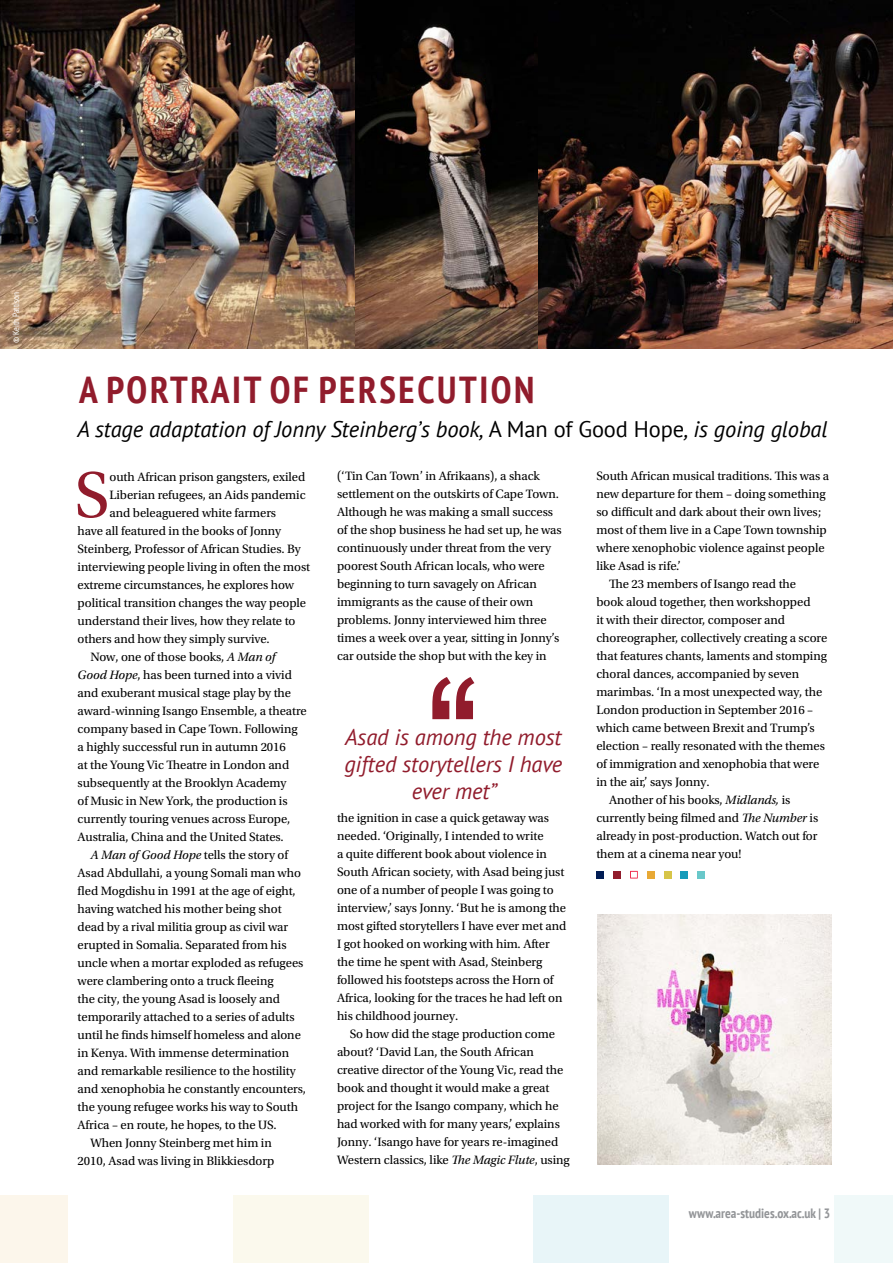
<style>
.page{position:relative;width:893px;height:1263px;background:#fff}
.page>*{position:absolute;margin:0;border:0;box-sizing:border-box;transform-origin:0 0}
.t1{font:67.95px "Utopia Std";color:#911c2c}
.t2{font:700 condensed 37.5px "PT Sans";letter-spacing:.07em;color:#911c2c}
.t3{font:italic 22.5px "PT Sans";letter-spacing:-.005em;color:#000}
.t4{font:italic 22.5px/27px "PT Sans";letter-spacing:-.005em;color:#911c2c;text-align:center}
.t5{font:700 condensed 13.5px "PT Sans";color:#939598}
.t6{font:12.75px/18px "Utopia Std";letter-spacing:-.005em;color:#000}
.t7{font:condensed 9px "PT Sans";letter-spacing:-.01em;color:#fff}
.s1{font-style:normal}
.s2{font-style:italic}
</style>
<div class="page">
<div style="left:0;top:1195px;width:68px;height:68px;background:#fcf6eb"></div>
<div style="left:233px;top:1195px;width:136px;height:68px;background:#fbf9ed"></div>
<div style="left:534px;top:1195px;width:135px;height:68px;background:#e8f5f8"></div>
<div style="left:834px;top:1195px;width:59px;height:68px;background:#f0f9f9"></div>
<div style="left:596px;top:871px;width:8px;height:7px;background:#001c54"></div>
<div style="left:613px;top:871px;width:8px;height:7px;background:#911c2c"></div>
<div style="left:647px;top:871px;width:7px;height:7px;background:#e8a935"></div>
<div style="left:664px;top:871px;width:7px;height:7px;background:#d7c548"></div>
<div style="left:681px;top:871px;width:7px;height:7px;background:#159bba"></div>
<div style="left:697px;top:871px;width:8px;height:7px;background:#69c8ca"></div>
<svg style="left:630px;top:871px;width:8px;height:7px"></svg>
<svg style="left:432px;top:677px;width:42px;height:42px"></svg>
<img style="left:0;top:0;width:893px;height:349px">
<img style="left:597px;top:914px;width:234px;height:250px">
<p class="t7" style="left:10px;top:343px;width:52px;rotate:-90deg">© Keith Pattison</p>
<h2 class="t2" style="left:79px;top:365px;width:457px">A PORTRAIT OF PERSECUTION</h2>
<h3 class="t3" style="left:78px;top:415px;width:751px">A stage adaptation of Jonny Steinberg’s book, <span class="s1">A Man of Good Hope</span>, is going global</h3>
<h1 class="t1" style="left:74px;top:458px;width:36px">S</h1>
<p class="t6" style="left:110px;top:468px;width:197px">outh African prison gangsters, exiled</p>
<p class="t6" style="left:110px;top:486px;width:198px">Liberian refugees, an Aids pandemic</p>
<p class="t6" style="left:110px;top:504px;width:168px">and beleaguered white farmers</p>
<p class="t6" style="left:78px;top:522px;width:205px">have all featured in the books of Jonny</p>
<p class="t6" style="left:78px;top:540px;width:225px">Steinberg, Professor of African Studies. By</p>
<p class="t6" style="left:78px;top:558px;width:234px">interviewing people living in often the most</p>
<p class="t6" style="left:78px;top:576px;width:218px">extreme circumstances, he explores how</p>
<p class="t6" style="left:78px;top:594px;width:230px">political transition changes the way people</p>
<p class="t6" style="left:78px;top:612px;width:219px">understand their lives, how they relate to</p>
<p class="t6" style="left:78px;top:630px;width:194px">others and how they simply survive.</p>
<p class="t6" style="left:90px;top:648px;width:186px">Now, one of those books, <span class="s2">A Man of</span></p>
<p class="t6" style="left:78px;top:666px;width:216px"><span class="s2">Good Hope</span>, has been turned into a vivid</p>
<p class="t6" style="left:78px;top:684px;width:215px">and exuberant musical stage play by the</p>
<p class="t6" style="left:78px;top:702px;width:231px">award-winning Isango Ensemble, a theatre</p>
<p class="t6" style="left:78px;top:720px;width:221px">company based in Cape Town. Following</p>
<p class="t6" style="left:78px;top:738px;width:210px">a highly successful run in autumn 2016</p>
<p class="t6" style="left:78px;top:756px;width:213px">at the Young Vic Theatre in London and</p>
<p class="t6" style="left:78px;top:774px;width:210px">subsequently at the Brooklyn Academy</p>
<p class="t6" style="left:78px;top:792px;width:212px">of Music in New York, the production is</p>
<p class="t6" style="left:78px;top:810px;width:214px">currently touring venues across Europe,</p>
<p class="t6" style="left:78px;top:828px;width:208px">Australia, China and the United States.</p>
<p class="t6" style="left:90px;top:846px;width:199px"><span class="s2">A Man of Good Hope</span> tells the story of</p>
<p class="t6" style="left:78px;top:864px;width:225px">Asad Abdullahi, a young Somali man who</p>
<p class="t6" style="left:78px;top:882px;width:220px">fled Mogdishu in 1991 at the age of eight,</p>
<p class="t6" style="left:78px;top:900px;width:206px">having watched his mother being shot</p>
<p class="t6" style="left:78px;top:918px;width:212px">dead by a rival militia group as civil war</p>
<p class="t6" style="left:78px;top:936px;width:210px">erupted in Somalia. Separated from his</p>
<p class="t6" style="left:78px;top:954px;width:227px">uncle when a mortar exploded as refugees</p>
<p class="t6" style="left:78px;top:972px;width:197px">were clambering onto a truck fleeing</p>
<p class="t6" style="left:78px;top:990px;width:204px">the city, the young Asad is loosely and</p>
<p class="t6" style="left:78px;top:1008px;width:219px">temporarily attached to a series of adults</p>
<p class="t6" style="left:78px;top:1026px;width:225px">until he finds himself homeless and alone</p>
<p class="t6" style="left:78px;top:1044px;width:213px">in Kenya. With immense determination</p>
<p class="t6" style="left:78px;top:1062px;width:220px">and remarkable resilience to the hostility</p>
<p class="t6" style="left:78px;top:1080px;width:230px">and xenophobia he constantly encounters,</p>
<p class="t6" style="left:78px;top:1098px;width:222px">the young refugee works his way to South</p>
<p class="t6" style="left:78px;top:1116px;width:200px">Africa – en route, he hopes, to the US.</p>
<p class="t6" style="left:90px;top:1134px;width:183px">When Jonny Steinberg met him in</p>
<p class="t6" style="left:78px;top:1152px;width:198px">2010, Asad was living in Blikkiesdorp</p>
<p class="t6" style="left:337px;top:467px;width:226px">(‘Tin Can Town’ in Afrikaans), a shack settlement on the outskirts of Cape Town.<br>Although he was making a small success of the shop business he had set up, he was continuously under threat from the very poorest South African locals, who were beginning to turn savagely on African immigrants as the cause of their own problems. Jonny interviewed him three times a week over a year, sitting in Jonny’s car outside the shop but with the key in</p>
<h3 class="t4" style="left:344px;top:723px;width:219px">Asad is among the most gifted storytellers I have ever met”</h3>
<p class="t6" style="left:337px;top:809px;width:231px">the ignition in case a quick getaway was needed. ‘Originally, I intended to write<br>a quite different book about violence in South African society, with Asad being just one of a number of people I was going to interview,’ says Jonny. ‘But he is among the most gifted storytellers I have ever met and I got hooked on working with him. After the time he spent with Asad, Steinberg followed his footsteps across the Horn of Africa, looking for the traces he had left on his childhood journey.</p>
<p class="t6" style="left:337px;top:1025px;width:234px;text-indent:13px">So how did the stage production come about? ‘David Lan, the South African creative director of the Young Vic, read the book and thought it would make a great project for the Isango company, which he had worked with for many years,’ explains Jonny. ‘Isango have for years re-imagined Western classics, like <span class="s2">The Magic Flute</span>, using</p>
<p class="t6" style="left:596px;top:467px;width:234px">South African musical traditions. This was a</p>
<p class="t6" style="left:596px;top:485px;width:231px">new departure for them – doing something</p>
<p class="t6" style="left:596px;top:503px;width:226px">so difficult and dark about their own lives;</p>
<p class="t6" style="left:596px;top:521px;width:232px">most of them live in a Cape Town township</p>
<p class="t6" style="left:596px;top:539px;width:230px">where xenophobic violence against people</p>
<p class="t6" style="left:596px;top:557px;width:86px">like Asad is rife.’</p>
<p class="t6" style="left:609px;top:575px;width:188px">The 23 members of Isango read the</p>
<p class="t6" style="left:596px;top:593px;width:216px">book aloud together, then workshopped</p>
<p class="t6" style="left:596px;top:611px;width:190px">it with their director, composer and</p>
<p class="t6" style="left:596px;top:629px;width:232px">choreographer, collectively creating a score</p>
<p class="t6" style="left:596px;top:647px;width:232px">that features chants, laments and stomping</p>
<p class="t6" style="left:596px;top:665px;width:204px">choral dances, accompanied by seven</p>
<p class="t6" style="left:596px;top:683px;width:227px">marimbas. ‘In a most unexpected way, the</p>
<p class="t6" style="left:596px;top:701px;width:218px">London production in September 2016 –</p>
<p class="t6" style="left:596px;top:719px;width:220px">which came between Brexit and Trump’s</p>
<p class="t6" style="left:596px;top:737px;width:230px">election – really resonated with the themes</p>
<p class="t6" style="left:596px;top:755px;width:224px">of immigration and xenophobia that were</p>
<p class="t6" style="left:596px;top:773px;width:115px">in the air,’ says Jonny.</p>
<p class="t6" style="left:609px;top:791px;width:183px">Another of his books, <span class="s2">Midlands,</span> is</p>
<p class="t6" style="left:596px;top:809px;width:223px">currently being filmed and <span class="s2">The Number</span> is</p>
<p class="t6" style="left:596px;top:827px;width:223px">already in post-production. Watch out for</p>
<p class="t6" style="left:596px;top:845px;width:147px">them at a cinema near you!</p>
<p class="t5" style="left:689px;top:1204px;width:143px">www.area-studies.ox.ac.uk | 3</p>
</div>
